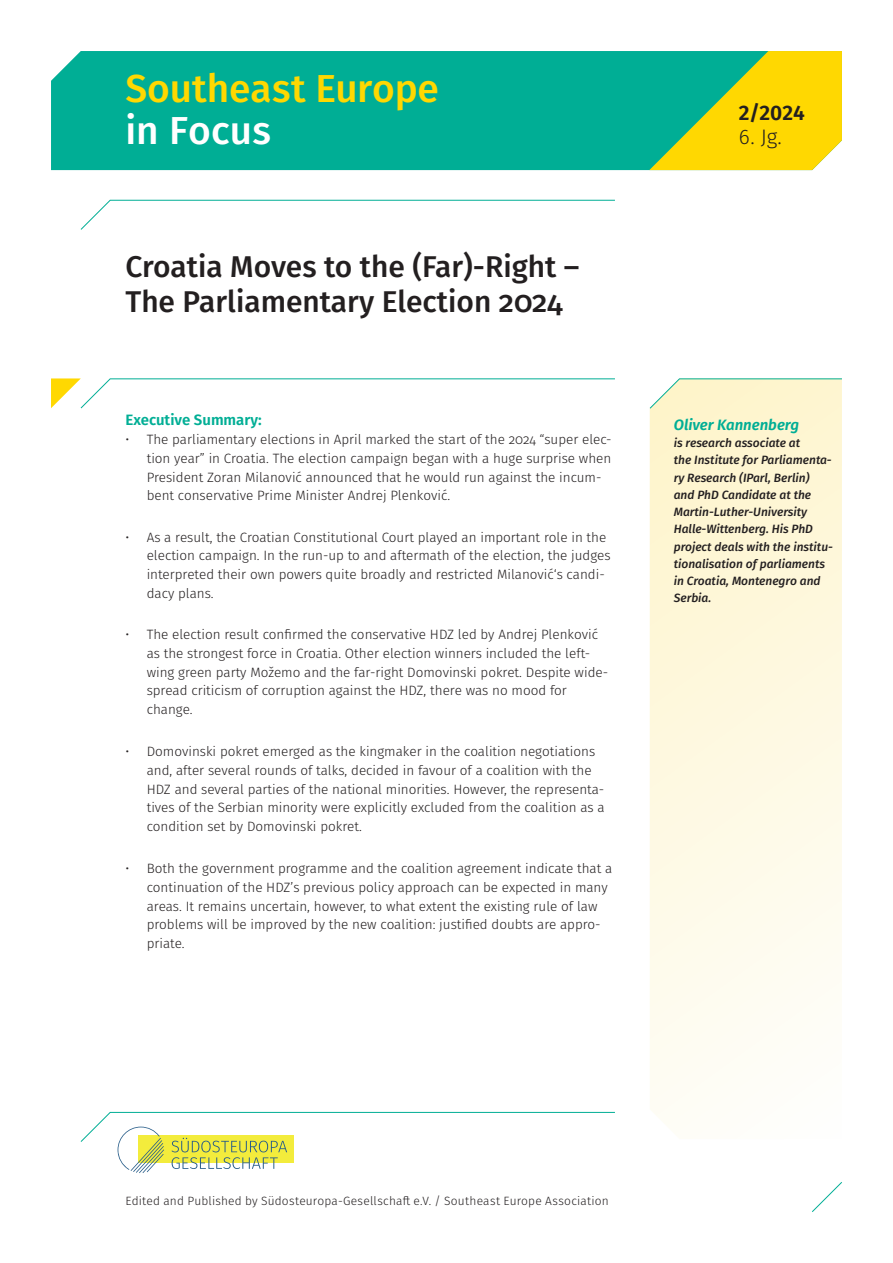
<style>
.page{position:relative;width:893px;height:1263px;background:#fff}
.page>*{position:absolute;margin:0;border:0;box-sizing:border-box;transform-origin:0 0}
.t1{font:500 39px "Fira Sans";color:#ffd801}
.t2{font:500 39px "Fira Sans";letter-spacing:.005em;color:#fff}
._02_Artikel-Headline{font:500 30px/34.5px "Fira Sans";color:#231f20}
.t3{font:600 21px "Fira Sans";color:#231f20}
.t4{font:300 21px "Fira Sans";color:#231f20}
.Autorennennung{font:600 15px "Fira Sans";color:#00ae95}
.Autorennennung-2{font:italic 600 15px "Fira Sans";color:#00ae95}
.t5{font:300 13.5px/18.8px "Fira Sans";color:#231f20}
.Autorennennung-3{font:italic 500 12px/17.2px "Fira Sans";color:#231f20}
.t6{font:300 12px "Fira Sans";letter-spacing:.015em;color:#231f20}
</style>
<div class="page">
<svg style="left:650px;top:409px;width:192px;height:706px"></svg>
<div style="left:51px;top:51px;width:598px;height:119px;background:#00ae95"></div>
<svg style="left:649px;top:51px;width:193px;height:119px;background:#afcb33"></svg>
<svg style="left:649px;top:378px;width:193px;height:31px;background:#f5f2cf"></svg>
<svg style="left:80px;top:199px;width:535px;height:31px"></svg>
<svg style="left:51px;top:378px;width:564px;height:31px"></svg>
<svg style="left:80px;top:1112px;width:535px;height:61px"></svg>
<svg style="left:812px;top:1182px;width:30px;height:30px"></svg>
<p class="t1" style="left:125px;top:57px;width:315px">Southeast Europe</p>
<p class="t2" style="left:125px;top:99px;width:147px">in Focus</p>
<p class="_02_Artikel-Headline" style="left:125px;top:248px;width:456px">Croatia Moves to the (Far)-Right –<br>The Parliamentary Election 2024</p>
<p class="Autorennennung" style="left:125px;top:407px;width:138px">Executive Summary:</p>
<p class="t5" style="left:147px;top:430px;width:466px;text-indent:-21px">• The parliamentary elections in April marked the start of the 2024 “super elec&shy;tion year” in Croatia. The election campaign began with a huge surprise when President Zoran Milanović announced that he would run against the incum&shy;bent conservative Prime Minister Andrej Plenković.</p>
<p class="t5" style="left:147px;top:527px;width:465px;text-indent:-21px">• As a result, the Croatian Constitutional Court played an important role in the election campaign. In the run-up to and aftermath of the election, the judges interpreted their own powers quite broadly and restricted Milanović‘s candi&shy;dacy plans.</p>
<p class="t5" style="left:147px;top:625px;width:463px;text-indent:-21px">• The election result confirmed the conservative HDZ led by Andrej Plenković as the strongest force in Croatia. Other election winners included the left&shy;wing green party Možemo and the far-right Domovinski pokret. Despite wide&shy;spread criticism of corruption against the HDZ, there was no mood for change.</p>
<p class="t5" style="left:147px;top:742px;width:459px;text-indent:-21px">• Domovinski pokret emerged as the kingmaker in the coalition negotiations and, after several rounds of talks, decided in favour of a coalition with the HDZ and several parties of the national minorities. However, the representa&shy;tives of the Serbian minority were explicitly excluded from the coalition as a condition set by Domovinski pokret.</p>
<p class="t5" style="left:147px;top:859px;width:467px;text-indent:-21px">• Both the government programme and the coalition agreement indicate that a continuation of the HDZ’s previous policy approach can be expected in many areas. It remains uncertain, however, to what extent the existing rule of law problems will be improved by the new coalition: justified doubts are appro&shy;priate.</p>
<p class="t3" style="left:739px;top:96px;width:67px">2/2024</p>
<p class="t4" style="left:739px;top:122px;width:45px">6. Jg.</p>
<p class="Autorennennung-2" style="left:674px;top:412px;width:127px">Oliver Kannenberg</p>
<p class="Autorennennung-3" style="left:674px;top:434px;width:161px">is research associate at<br>the Institute for Parliamenta&shy;ry Research (IParl, Berlin) and PhD Candidate at the<br>Martin-Luther-University<br>Halle-Wittenberg. His PhD project deals with the institu&shy;tionalisation of parliaments in Croatia, Montenegro and<br>Serbia.</p>
<p class="t6" style="left:126px;top:1192px;width:485px">Edited and Published by Südosteuropa-Gesellschaft e.V. / Southeast Europe Association</p>
</div>
